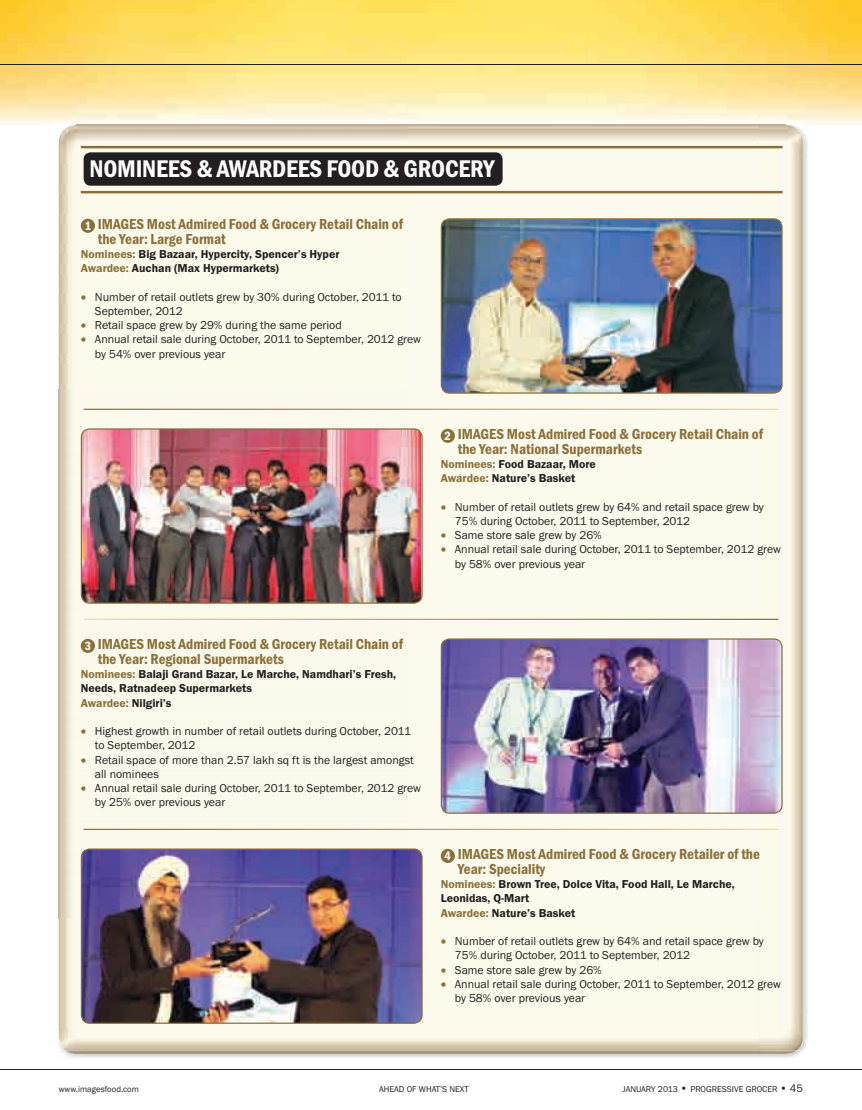
<style>
.page{position:relative;width:862px;height:1110px;background:#fff}
.page>*{position:absolute;margin:0;border:0;box-sizing:border-box;transform-origin:0 0}
.t1{font:600 condensed 25px "Franklin Gothic";letter-spacing:-.01em;color:#fff}
.t2{font:600 condensed 15px/15px "Franklin Gothic";color:#8b703a}
.t3{font:11.88px/14.2px "Franklin Gothic";color:#231f20}
.t4{font:600 11.88px/14.2px "Franklin Gothic";color:#231f20}
.t5{font:8.75px "Franklin Gothic";color:#231f20}
.s1{color:#8b703a}
.s2{font-size:11.25px}
</style>
<div class="page">
<hr style="left:0;top:1069px;width:862px;height:1px;background:#231f20">
<img style="left:0;top:0;width:862px;height:125px">
<hr style="left:0;top:64px;width:862px;height:1px;background:#231f20">
<img style="left:58px;top:140px;width:1px;height:903px">
<div style="left:54px;top:120px;width:748px;height:5px;background:#fefcf3"></div>
<img style="left:764px;top:130px;width:43px;height:928px">
<img style="left:760px;top:138px;width:43px;height:916px">
<img style="left:57px;top:124px;width:745px;height:1px">
<img style="left:59px;top:125px;width:743px;height:925px">
<img style="left:76px;top:125px;width:709px;height:1px">
<img style="left:441px;top:219px;width:341px;height:174px">
<div style="left:441px;top:218px;width:341px;height:176px;border:1px solid #8b703a;border-radius:8px"></div>
<img style="left:81px;top:429px;width:340px;height:174px">
<div style="left:81px;top:428px;width:342px;height:176px;border:1px solid #8b703a;border-radius:8px"></div>
<img style="left:441px;top:639px;width:341px;height:174px">
<div style="left:441px;top:638px;width:341px;height:176px;border:1px solid #8b703a;border-radius:8px"></div>
<img style="left:81px;top:849px;width:341px;height:174px">
<div style="left:81px;top:848px;width:342px;height:176px;border:1px solid #8b703a;border-radius:8px"></div>
<div style="left:84px;top:152px;width:418px;height:34px;background:#231f20;border-radius:7px"></div>
<hr style="left:81px;top:146px;width:701px;height:2px;background:#8b703a">
<hr style="left:81px;top:191px;width:701px;height:2px;background:#8b703a">
<div style="left:81px;top:219px;width:14px;height:14px;background:#8b703a;border-radius:50%"></div>
<div style="left:441px;top:429px;width:14px;height:14px;background:#8b703a;border-radius:50%"></div>
<div style="left:81px;top:639px;width:14px;height:14px;background:#8b703a;border-radius:50%"></div>
<div style="left:441px;top:849px;width:14px;height:14px;background:#8b703a;border-radius:50%"></div>
<hr style="left:84px;top:409px;width:694px;height:1px;background:#fff">
<hr style="left:84px;top:619px;width:694px;height:1px;background:#fff">
<hr style="left:84px;top:829px;width:694px;height:1px;background:#fff">
<h1 class="t1" style="left:90px;top:160px;width:406px">NOMINEES &amp; AWARDEES FOOD &amp; GROCERY</h1>
<p class="t2" style="left:98px;top:217px;width:307px;text-indent:-13px"><sub>1</sub> IMAGES Most Admired Food &amp; Grocery Retail Chain of the Year: Large Format</p>
<p class="t4" style="left:81px;top:248px;width:260px"><span class="s1">Nominees:</span> Big Bazaar, Hypercity, Spencer’s Hyper<br><span class="s1">Awardee:</span> Auchan (Max Hypermarkets)</p>
<p class="t3" style="left:95px;top:290px;width:308px;text-indent:-14px"><span class="s1">•</span> Number of retail outlets grew by 30% during October, 2011 to<br>September, 2012</p>
<p class="t3" style="left:81px;top:319px;width:262px"><span class="s1">•</span> Retail space grew by 29% during the same period</p>
<p class="t3" style="left:95px;top:333px;width:327px;text-indent:-14px"><span class="s1">•</span> Annual retail sale during October, 2011 to September, 2012 grew by 54% over previous year</p>
<p class="t2" style="left:458px;top:427px;width:307px;text-indent:-13px"><sub>2</sub> IMAGES Most Admired Food &amp; Grocery Retail Chain of the Year: National Supermarkets</p>
<p class="t4" style="left:441px;top:458px;width:157px"><span class="s1">Nominees:</span> Food Bazaar, More<br><span class="s1">Awardee:</span> Nature’s Basket</p>
<p class="t3" style="left:455px;top:500px;width:310px;text-indent:-14px"><span class="s1">•</span> Number of retail outlets grew by 64% and retail space grew by<br>75% during October, 2011 to September, 2012</p>
<p class="t3" style="left:441px;top:529px;width:163px"><span class="s1">•</span> Same store sale grew by 26%</p>
<p class="t3" style="left:455px;top:543px;width:327px;text-indent:-14px"><span class="s1">•</span> Annual retail sale during October, 2011 to September, 2012 grew by 58% over previous year</p>
<p class="t2" style="left:98px;top:637px;width:307px;text-indent:-13px"><sub>3</sub> IMAGES Most Admired Food &amp; Grocery Retail Chain of the Year: Regional Supermarkets</p>
<p class="t4" style="left:81px;top:668px;width:317px"><span class="s1">Nominees:</span> Balaji Grand Bazar, Le Marche, Namdhari’s Fresh,<br>Needs, Ratnadeep Supermarkets<br><span class="s1">Awardee:</span> Nilgiri’s</p>
<p class="t3" style="left:95px;top:725px;width:318px;text-indent:-14px"><span class="s1">•</span> Highest growth in number of retail outlets during October, 2011 to September, 2012</p>
<p class="t3" style="left:95px;top:753px;width:320px;text-indent:-14px"><span class="s1">•</span> Retail space of more than 2.57 lakh sq ft is the largest amongst all nominees</p>
<p class="t3" style="left:95px;top:782px;width:327px;text-indent:-14px"><span class="s1">•</span> Annual retail sale during October, 2011 to September, 2012 grew by 25% over previous year</p>
<p class="t2" style="left:458px;top:847px;width:304px;text-indent:-13px"><sub>4</sub> IMAGES Most Admired Food &amp; Grocery Retailer of the<br>Year: Speciality</p>
<p class="t4" style="left:441px;top:878px;width:296px"><span class="s1">Nominees:</span> Brown Tree, Dolce Vita, Food Hall, Le Marche,<br>Leonidas, Q-Mart<br><span class="s1">Awardee:</span> Nature’s Basket</p>
<p class="t3" style="left:455px;top:935px;width:310px;text-indent:-14px"><span class="s1">•</span> Number of retail outlets grew by 64% and retail space grew by<br>75% during October, 2011 to September, 2012</p>
<p class="t3" style="left:441px;top:963px;width:163px"><span class="s1">•</span> Same store sale grew by 26%</p>
<p class="t3" style="left:455px;top:977px;width:327px;text-indent:-14px"><span class="s1">•</span> Annual retail sale during October, 2011 to September, 2012 grew by 58% over previous year</p>
<p class="t5" style="left:59px;top:1086px;width:82px">www.imagesfood.com</p>
<p class="t5" style="left:379px;top:1086px;width:91px">AHEAD OF WHAT’S NEXT</p>
<p class="t5" style="left:622px;top:1086px;width:182px">JANUARY 2013 <span class="s2">•</span> PROGRESSIVE GROCER <span class="s2">• 45</span></p>
</div>
